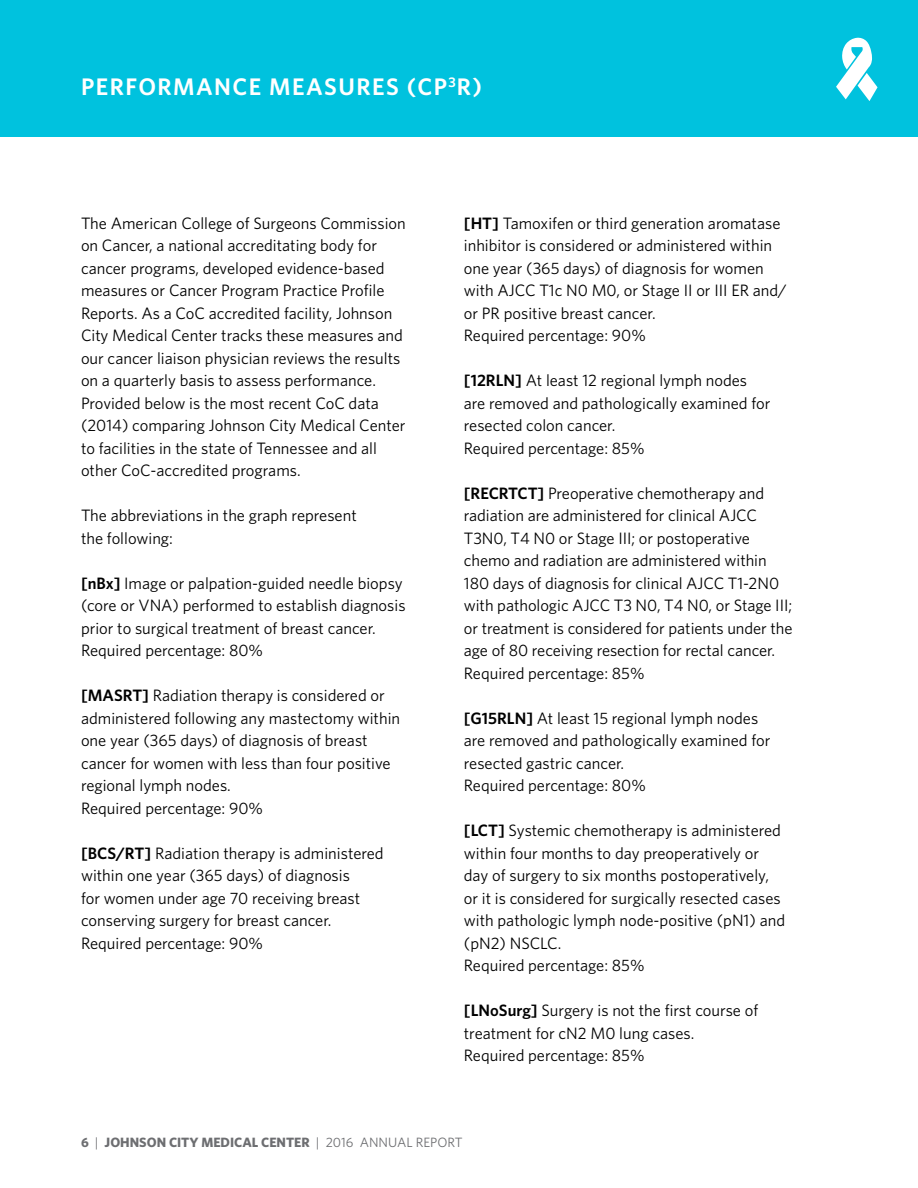
<style>
.page{position:relative;width:918px;height:1188px;background:#fff}
.page>*{position:absolute;margin:0;border:0;box-sizing:border-box;transform-origin:0 0}
.t1{font:600 24px "Whitney";letter-spacing:.06em;color:#fff}
.t2{font:16.5px/22.5px "Whitney";color:#000}
.t3{font:700 13.5px "Whitney";color:#6d6e71}
.s1{font-weight:600}
.s2{font-weight:400}
</style>
<div class="page">
<div style="left:0;top:0;width:918px;height:137px;background:#00c2de"></div>
<svg style="left:836px;top:37px;width:42px;height:64px"></svg>
<h1 class="t1" style="left:81px;top:71px;width:402px">PERFORMANCE MEASURES (CP<sup>3</sup>R)</h1>
<p class="t2" style="left:81px;top:211px;width:326px">The American College of Surgeons Commission on Cancer, a national accreditating body for cancer programs, developed evidence-based measures or Cancer Program Practice Profile Reports. As a CoC accredited facility, Johnson City Medical Center tracks these measures and our cancer liaison physician reviews the results on a quarterly basis to assess performance.<br>Provided below is the most recent CoC data (2014) comparing Johnson City Medical Center to facilities in the state of Tennessee and all other CoC-accredited programs.</p>
<p class="t2" style="left:81px;top:504px;width:277px">The abbreviations in the graph represent the following:</p>
<p class="t2" style="left:81px;top:571px;width:326px"><span class="s1">[nBx]</span> Image or palpation-guided needle biopsy (core or VNA) performed to establish diagnosis prior to surgical treatment of breast cancer.<br>Required percentage: 80%</p>
<p class="t2" style="left:81px;top:684px;width:321px"><span class="s1">[MASRT]</span> Radiation therapy is considered or administered following any mastectomy within one year (365 days) of diagnosis of breast cancer for women with less than four positive regional lymph nodes.<br>Required percentage: 90%</p>
<p class="t2" style="left:81px;top:841px;width:304px"><span class="s1">[BCS/RT]</span> Radiation therapy is administered within one year (365 days) of diagnosis<br>for women under age 70 receiving breast conserving surgery for breast cancer.<br>Required percentage: 90%</p>
<p class="t2" style="left:464px;top:211px;width:324px"><span class="s1">[HT]</span> Tamoxifen or third generation aromatase inhibitor is considered or administered within one year (365 days) of diagnosis for women with AJCC T1c N0 M0, or Stage II or III ER and/ or PR positive breast cancer.<br>Required percentage: 90%</p>
<p class="t2" style="left:464px;top:369px;width:308px"><span class="s1">[12RLN]</span> At least 12 regional lymph nodes are removed and pathologically examined for resected colon cancer.<br>Required percentage: 85%</p>
<p class="t2" style="left:464px;top:481px;width:330px"><span class="s1">[RECRTCT]</span> Preoperative chemotherapy and radiation are administered for clinical AJCC T3N0, T4 N0 or Stage III; or postoperative chemo and radiation are administered within 180 days of diagnosis for clinical AJCC T1-2N0 with pathologic AJCC T3 N0, T4 N0, or Stage III; or treatment is considered for patients under the age of 80 receiving resection for rectal cancer.<br>Required percentage: 85%</p>
<p class="t2" style="left:464px;top:706px;width:308px"><span class="s1">[G15RLN]</span> At least 15 regional lymph nodes are removed and pathologically examined for resected gastric cancer.<br>Required percentage: 80%</p>
<p class="t2" style="left:464px;top:819px;width:323px"><span class="s1">[LCT]</span> Systemic chemotherapy is administered within four months to day preoperatively or day of surgery to six months postoperatively, or it is considered for surgically resected cases with pathologic lymph node-positive (pN1) and (pN2) NSCLC.<br>Required percentage: 85%</p>
<p class="t2" style="left:464px;top:999px;width:296px"><span class="s1">[LNoSurg]</span> Surgery is not the first course of treatment for cN2 M0 lung cases.<br>Required percentage: 85%</p>
<p class="t3" style="left:81px;top:1133px;width:383px">6 <span class="s2">|</span> JOHNSON CITY MEDICAL CENTER <span class="s2">| 2016 ANNUAL REPORT</span></p>
</div>
